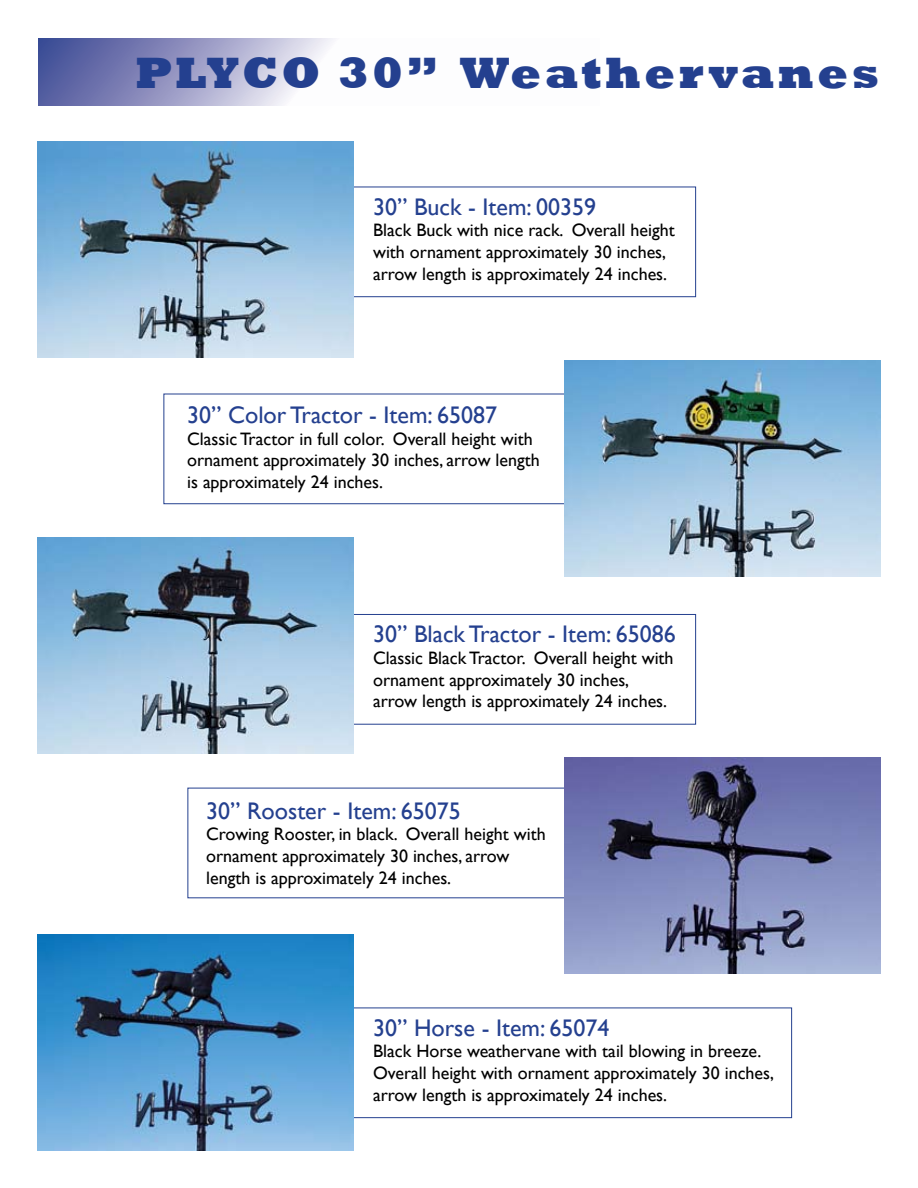
<style>
.page{position:relative;width:918px;height:1188px;background:#fff}
.page>*{position:absolute;margin:0;border:0;box-sizing:border-box;transform-origin:0 0}
.t1{font:800 45px "Rockwell";letter-spacing:.07em;color:#24408f}
.t2{font:24px "Gill Sans";color:#24408f}
.t3{font:18px/21.6px "Gill Sans";color:#000}
</style>
<div class="page">
<div style="left:164px;top:394px;width:574px;height:110px;border:1px solid #24408f"></div>
<div style="left:122px;top:614px;width:574px;height:110px;border:1px solid #24408f"></div>
<svg style="left:39px;top:39px;width:294px;height:66px;background:#9fa1c8"></svg>
<div style="left:218px;top:1008px;width:574px;height:110px;border:1px solid #24408f"></div>
<img style="left:38px;top:538px;width:316px;height:216px">
<img style="left:564px;top:361px;width:316px;height:216px">
<img style="left:38px;top:934px;width:316px;height:216px">
<img style="left:564px;top:757px;width:316px;height:216px">
<div style="left:122px;top:187px;width:574px;height:110px;border:1px solid #24408f"></div>
<img style="left:38px;top:142px;width:316px;height:216px">
<h1 class="t1" style="left:135px;top:47px;width:746px">PLYCO 30” Weathervanes</h1>
<h2 class="t2" style="left:373px;top:193px;width:225px">30” Buck - Item: 00359</h2>
<p class="t3" style="left:373px;top:219px;width:303px">Black Buck with nice rack. Overall height with ornament approximately 30 inches, arrow length is approximately 24 inches.</p>
<h2 class="t2" style="left:187px;top:401px;width:311px">30” Color Tractor - Item: 65087</h2>
<p class="t3" style="left:187px;top:428px;width:354px">Classic Tractor in full color. Overall height with ornament approximately 30 inches, arrow length is approximately 24 inches.</p>
<h2 class="t2" style="left:373px;top:620px;width:304px">30” Black Tractor - Item: 65086</h2>
<p class="t3" style="left:373px;top:647px;width:302px">Classic Black Tractor. Overall height with ornament approximately 30 inches, arrow length is approximately 24 inches.</p>
<h2 class="t2" style="left:206px;top:797px;width:256px">30” Rooster - Item: 65075</h2>
<p class="t3" style="left:206px;top:823px;width:341px">Crowing Rooster, in black. Overall height with ornament approximately 30 inches, arrow length is approximately 24 inches.</p>
<h2 class="t2" style="left:373px;top:1014px;width:238px">30” Horse - Item: 65074</h2>
<p class="t3" style="left:373px;top:1040px;width:402px">Black Horse weathervane with tail blowing in breeze.<br>Overall height with ornament approximately 30 inches, arrow length is approximately 24 inches.</p>
</div>
